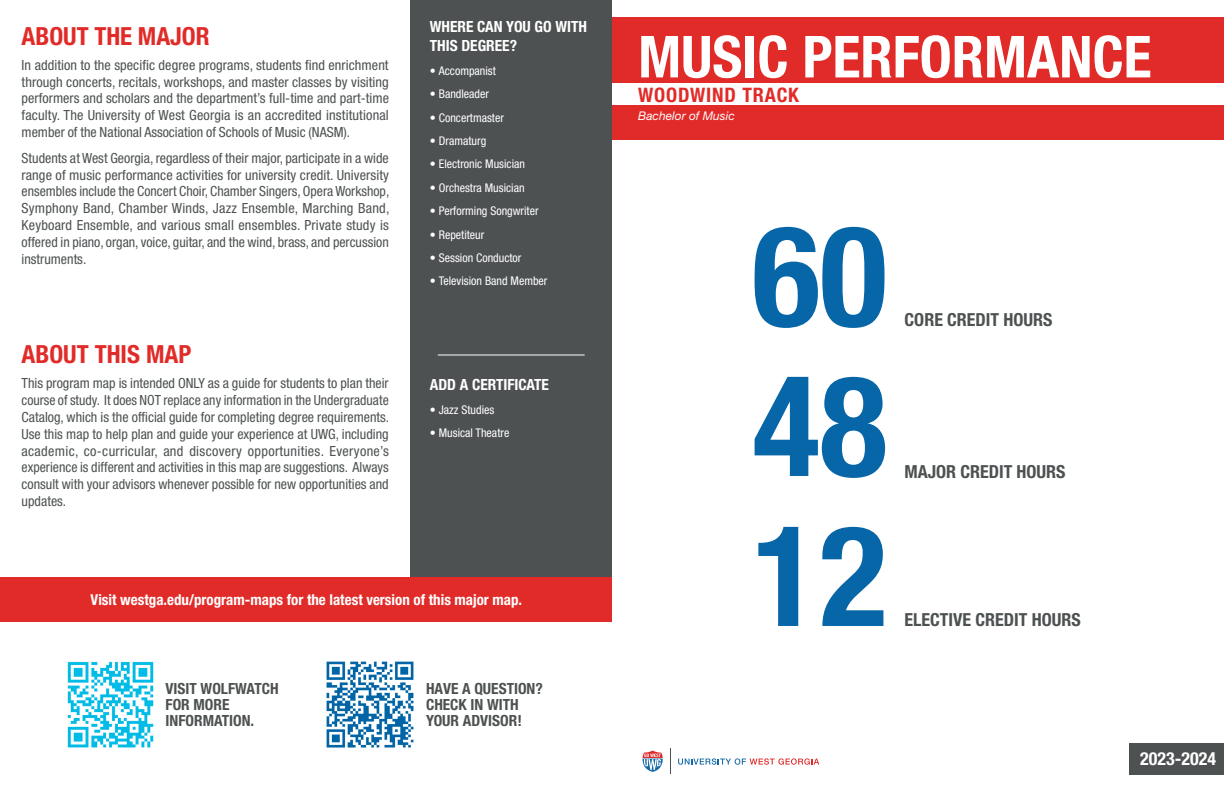
<style>
.page{position:relative;width:1224px;height:792px;background:#fff}
.page>*{position:absolute;margin:0;border:0;box-sizing:border-box;transform-origin:0 0}
.t1{font:700 condensed 140px "Helvetica Neue LT Std";color:#0766a7}
.t2{font:700 condensed 58px "Helvetica Neue LT Std";color:#fff}
.t3{font:700 condensed 25px "Helvetica Neue LT Std";color:#e12b28}
.t4{font:700 condensed 20px "Helvetica Neue LT Std";letter-spacing:.04em;color:#e12b28}
.t5{font:700 condensed 18px "Helvetica Neue LT Std";color:#4d5152}
.t6{font:700 condensed 18px "Helvetica Neue LT Std";color:#fff}
.t7{font:700 condensed 15.4px/16px "Helvetica Neue LT Std";color:#4d5152}
.t8{font:700 condensed 15.4px/18.5px "Helvetica Neue LT Std";color:#fff}
.t9{font:700 condensed 15px "Helvetica Neue LT Std";color:#fff}
.t10{font:condensed 14px/16.8px "Helvetica Neue LT Std";color:#4d5152;text-align:justify}
.t11{font:condensed 12px "Helvetica Neue LT Std";color:#fff}
.t12{font:italic 12px "Helvetica Neue LT Std";color:#fff}
</style>
<div class="page">
<svg style="left:642px;top:750px;width:21px;height:22px"></svg>
<svg style="left:678px;top:758px;width:141px;height:7px"></svg>
<div style="left:612px;top:18px;width:612px;height:122px;background:#e12b28"></div>
<div style="left:1130px;top:743px;width:94px;height:32px;background:#4d5152"></div>
<div style="left:410px;top:0;width:202px;height:577px;background:#4d5152"></div>
<hr style="left:438px;top:354px;width:147px;height:1px;background:#fff">
<div style="left:0;top:577px;width:612px;height:45px;background:#e12b28"></div>
<img style="left:67px;top:661px;width:87px;height:87px">
<img style="left:326px;top:661px;width:88px;height:87px">
<div style="left:612px;top:83px;width:612px;height:22px;background:#fff"></div>
<p class="t3" style="left:22px;top:21px;width:190px">ABOUT THE MAJOR</p>
<p class="t10" style="left:22px;top:56px;width:369px">In addition to the specific degree programs, students find enrichment through concerts, recitals, workshops, and master classes by visiting performers and scholars and the department’s full-time and part-time faculty. The University of West Georgia is an accredited institutional member of the National Association of Schools of Music (NASM).</p>
<p class="t10" style="left:22px;top:149px;width:369px">Students at West Georgia, regardless of their major, participate in a wide range of music performance activities for university credit. University ensembles include the Concert Choir, Chamber Singers, Opera Workshop, Symphony Band, Chamber Winds, Jazz Ensemble, Marching Band, Keyboard Ensemble, and various small ensembles. Private study is offered in piano, organ, voice, guitar, and the wind, brass, and percussion instruments.</p>
<p class="t3" style="left:22px;top:339px;width:171px">ABOUT THIS MAP</p>
<p class="t10" style="left:22px;top:375px;width:369px">This program map is intended ONLY as a guide for students to plan their course of study. It does NOT replace any information in the Undergraduate Catalog, which is the official guide for completing degree requirements.<br>Use this map to help plan and guide your experience at UWG, including academic, co-curricular, and discovery opportunities. Everyone’s experience is different and activities in this map are suggestions. Always consult with your advisors whenever possible for new opportunities and updates.</p>
<p class="t8" style="left:430px;top:17px;width:159px">WHERE CAN YOU GO WITH<br>THIS DEGREE?</p>
<p class="t11" style="left:430px;top:64px;width:68px">• Accompanist</p>
<p class="t11" style="left:430px;top:87px;width:61px">• Bandleader</p>
<p class="t11" style="left:430px;top:110px;width:76px">• Concertmaster</p>
<p class="t11" style="left:430px;top:134px;width:58px">• Dramaturg</p>
<p class="t11" style="left:430px;top:157px;width:97px">• Electronic Musician</p>
<p class="t11" style="left:430px;top:181px;width:96px">• Orchestra Musician</p>
<p class="t11" style="left:430px;top:204px;width:110px">• Performing Songwriter</p>
<p class="t11" style="left:430px;top:227px;width:56px">• Repetiteur</p>
<p class="t11" style="left:430px;top:251px;width:93px">• Session Conductor</p>
<p class="t11" style="left:430px;top:274px;width:119px">• Television Band Member</p>
<p class="t8" style="left:430px;top:375px;width:121px">ADD A CERTIFICATE</p>
<p class="t11" style="left:430px;top:402px;width:66px">• Jazz Studies</p>
<p class="t11" style="left:430px;top:426px;width:81px">• Musical Theatre</p>
<p class="t9" style="left:91px;top:591px;width:433px">Visit westga.edu/program-maps for the latest version of this major map.</p>
<p class="t7" style="left:166px;top:680px;width:114px">VISIT WOLFWATCH<br>FOR MORE<br>INFORMATION.</p>
<p class="t7" style="left:426px;top:680px;width:118px">HAVE A QUESTION?<br>CHECK IN WITH<br>YOUR ADVISOR!</p>
<p class="t2" style="left:638px;top:22px;width:515px">MUSIC PERFORMANCE</p>
<p class="t4" style="left:638px;top:82px;width:162px">WOODWIND TRACK</p>
<p class="t12" style="left:638px;top:108px;width:98px">Bachelor of Music</p>
<p class="t1" style="left:753px;top:191px;width:136px">60</p>
<p class="t1" style="left:753px;top:341px;width:136px">48</p>
<p class="t1" style="left:753px;top:491px;width:136px">12</p>
<p class="t5" style="left:905px;top:309px;width:149px">CORE CREDIT HOURS</p>
<p class="t5" style="left:905px;top:460px;width:162px">MAJOR CREDIT HOURS</p>
<p class="t5" style="left:905px;top:609px;width:178px">ELECTIVE CREDIT HOURS</p>
<p class="t6" style="left:1140px;top:748px;width:77px">2023-2024</p>
</div>
